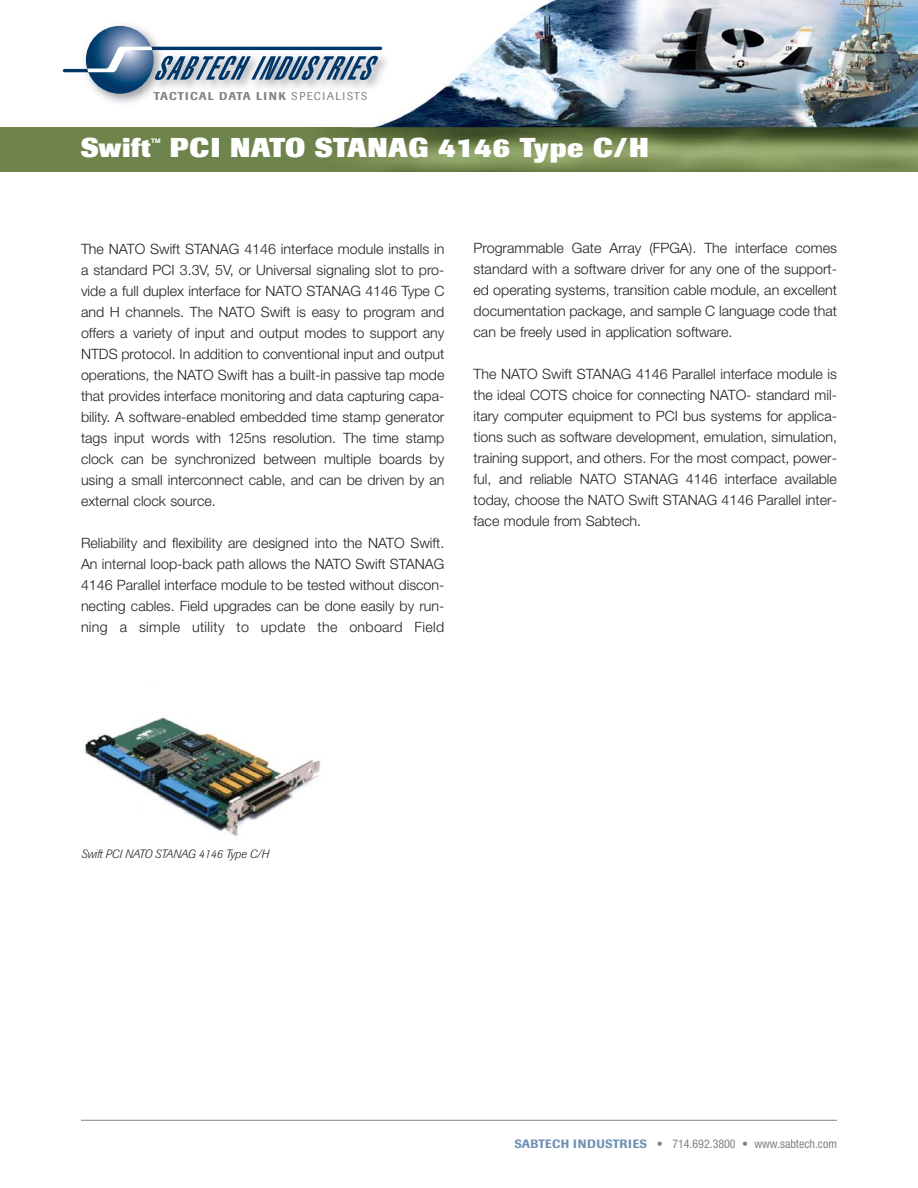
<style>
.page{position:relative;width:918px;height:1188px;background:#fff}
.page>*{position:absolute;margin:0;border:0;box-sizing:border-box;transform-origin:0 0}
.t1{font:800 27px "Imago";letter-spacing:.02em;color:#fff}
.t2{font:300 14.25px/21px "Helvetica Neue";color:#231f20;text-align:justify}
.t3{font:condensed 12px "Helvetica Neue";color:#808285}
.t4{font:italic 300 12px "Imago";letter-spacing:-.015em;color:#231f20}
.t5{font:500 11.25px "Imago";letter-spacing:.11em;color:#808285}
.s1{font-weight:400}
.s2{font-family:"Imago";font-weight:500;font-stretch:normal;color:#6f91b5}
</style>
<div class="page">
<img style="left:0;top:127px;width:918px;height:45px">
<img style="left:374px;top:0;width:544px;height:127px">
<img style="left:85px;top:717px;width:236px;height:119px">
<hr style="left:81px;top:1120px;width:756px;height:1px;background:#808285">
<div style="left:63px;top:20px;width:327px;height:97px;background:#fff"></div>
<img style="left:88px;top:25px;width:80px;height:78px">
<svg style="left:86px;top:26px;width:68px;height:68px"></svg>
<svg style="left:63px;top:46px;width:319px;height:34px"></svg>
<p class="t5" style="left:154px;top:92px;width:215px">TACTICAL DATA LINK <span class="s1">SPECIALISTS</span></p>
<h1 class="t1" style="left:81px;top:138px;width:569px">Swift<sup>™</sup> PCI NATO STANAG 4146 Type C/H</h1>
<p class="t2" style="left:81px;top:240px;width:365px">The NATO Swift STANAG 4146 interface module installs in a standard PCI 3.3V, 5V, or Universal signaling slot to pro&shy;vide a full duplex interface for NATO STANAG 4146 Type C and H channels. The NATO Swift is easy to program and offers a variety of input and output modes to support any NTDS protocol. In addition to conventional input and output operations, the NATO Swift has a built-in passive tap mode that provides interface monitoring and data capturing capa&shy;bility. A software-enabled embedded time stamp generator tags input words with 125ns resolution. The time stamp clock can be synchronized between multiple boards by using a small interconnect cable, and can be driven by an external clock source.</p>
<p class="t2" style="left:81px;top:534px;width:365px">Reliability and flexibility are designed into the NATO Swift.<br>An internal loop-back path allows the NATO Swift STANAG 4146 Parallel interface module to be tested without discon&shy;necting cables. Field upgrades can be done easily by run&shy;ning a simple utility to update the onboard Field</p>
<p class="t2" style="left:474px;top:239px;width:365px">Programmable Gate Array (FPGA). The interface comes standard with a software driver for any one of the support&shy;ed operating systems, transition cable module, an excellent documentation package, and sample C language code that can be freely used in application software.</p>
<p class="t2" style="left:474px;top:365px;width:365px">The NATO Swift STANAG 4146 Parallel interface module is the ideal COTS choice for connecting NATO- standard mil&shy;itary computer equipment to PCI bus systems for applica&shy;tions such as software development, emulation, simulation, training support, and others. For the most compact, power&shy;ful, and reliable NATO STANAG 4146 interface available today, choose the NATO Swift STANAG 4146 Parallel inter&shy;face module from Sabtech.</p>
<p class="t4" style="left:81px;top:849px;width:190px">Swift PCI NATO STANAG 4146 Type C/H</p>
<p class="t3" style="left:514px;top:1139px;width:324px"><span class="s2">SABTECH INDUSTRIES</span> • 714.692.3800 • www.sabtech.com</p>
</div>
